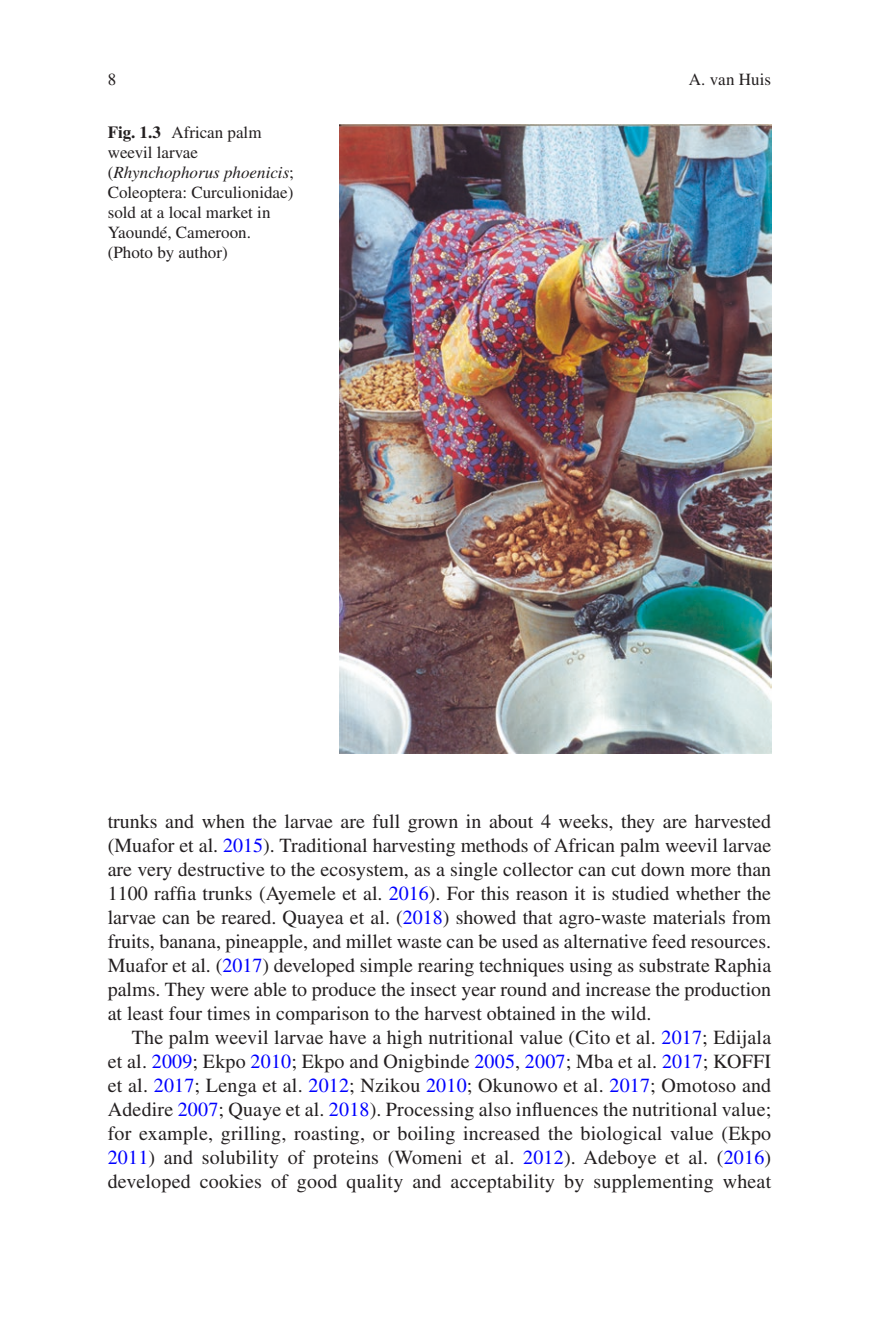
<style>
.page{position:relative;width:879px;height:1333px;background:#fff}
.page>*{position:absolute;margin:0;border:0;box-sizing:border-box;transform-origin:0 0}
.t1{font:20px/24px "Jwpdvf Times LT Std";letter-spacing:.005em;color:#231f20;text-align:justify}
.t2{font:17px/20px "Jwpdvf Times LT Std";color:#231f20}
.t3{font:italic 17px "Jmyrrg Times LT Std";color:#231f20}
.t4{font:17px "Dtmlvc Times LT Std";letter-spacing:.005em;color:#231f20}
.s1{font-family:"Djswbt Times LT Std";font-weight:700}
.s2{font-family:"Jwpdvf Times LT Std";font-style:normal}
.s3{color:#00f}
</style>
<div class="page">
<img style="left:339px;top:124px;width:432px;height:629px">
<p class="t2" style="left:108px;top:69px;width:10px">8</p>
<p class="t2" style="left:108px;top:122px;width:155px"><span class="s1">Fig. 1.3</span> African palm weevil larvae</p>
<p class="t3" style="left:108px;top:163px;width:188px"><span class="s2">(</span>Rhynchophorus phoenicis<span class="s2">;</span></p>
<p class="t2" style="left:108px;top:182px;width:187px">Coleoptera: Curculionidae) sold at a local market in<br>Yaoundé, Cameroon. (Photo by author)</p>
<p class="t4" style="left:689px;top:70px;width:84px">A. van Huis</p>
<p class="t1" style="left:108px;top:808px;width:665px">trunks and when the larvae are full grown in about 4 weeks, they are harvested (Muafor et al. <span class="s3">2015</span>). Traditional harvesting methods of African palm weevil larvae are very destructive to the ecosystem, as a single collector can cut down more than 1100 raffia trunks (Ayemele et al. <span class="s3">2016</span>). For this reason it is studied whether the larvae can be reared. Quayea et al. (<span class="s3">2018</span>) showed that agro-waste materials from fruits, banana, pineapple, and millet waste can be used as alternative feed resources.<br>Muafor et al. (<span class="s3">2017</span>) developed simple rearing techniques using as substrate Raphia palms. They were able to produce the insect year round and increase the production at least four times in comparison to the harvest obtained in the wild.</p>
<p class="t1" style="left:108px;top:1024px;width:665px;text-indent:24px">The palm weevil larvae have a high nutritional value (Cito et al. <span class="s3">2017</span>; Edijala et al. <span class="s3">2009</span>; Ekpo <span class="s3">2010</span>; Ekpo and Onigbinde <span class="s3">2005</span>, <span class="s3">2007</span>; Mba et al. <span class="s3">2017</span>; KOFFI et al. <span class="s3">2017</span>; Lenga et al. <span class="s3">2012</span>; Nzikou <span class="s3">2010</span>; Okunowo et al. <span class="s3">2017</span>; Omotoso and Adedire <span class="s3">2007</span>; Quaye et al. <span class="s3">2018</span>). Processing also influences the nutritional value; for example, grilling, roasting, or boiling increased the biological value (Ekpo <span class="s3">2011</span>) and solubility of proteins (Womeni et al. <span class="s3">2012</span>). Adeboye et al. (<span class="s3">2016</span>) developed cookies of good quality and acceptability by supplementing wheat</p>
</div>
